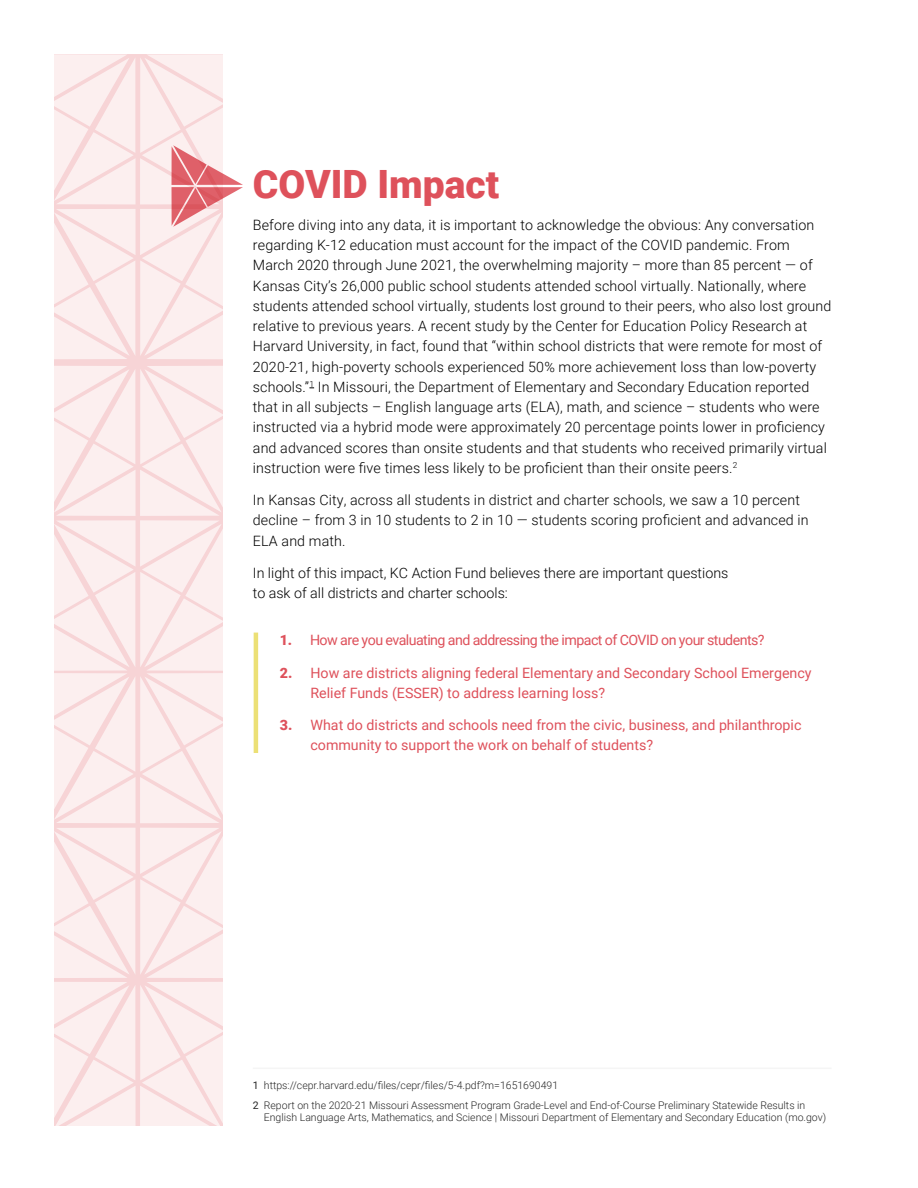
<style>
.page{position:relative;width:918px;height:1188px;background:#fff}
.page>*{position:absolute;margin:0;border:0;box-sizing:border-box;transform-origin:0 0}
.Body{font:900 39px "Roboto";color:#de515b}
.Body-2{font:300 14.25px/20.2px "Roboto";letter-spacing:.01em;color:#000}
.t1{font:14.25px/20.2px "Roboto";color:#de515b}
.t2{font:14.25px "Roboto";letter-spacing:-.04em;color:#de515b}
.t3{font:300 10.5px/12.6px "Roboto";color:#262626}
.s1{font-weight:900}
.s2{font-weight:400}
</style>
<div class="page">
<hr style="left:253px;top:1068px;width:579px;height:1px;background:#f5f5f5">
<svg style="left:54px;top:366px;width:169px;height:760px"></svg>
<hr style="left:254px;top:633px;width:4px;height:120px;background:#ece076">
<svg style="left:54px;top:54px;width:189px;height:305px"></svg>
<p class="Body" style="left:253px;top:157px;width:248px">COVID Impact</p>
<p class="Body-2" style="left:253px;top:214px;width:580px">Before diving into any data, it is important to acknowledge the obvious: Any conversation regarding K-12 education must account for the impact of the COVID pandemic. From March 2020 through June 2021, the overwhelming majority – more than 85 percent — of Kansas City’s 26,000 public school students attended school virtually. Nationally, where students attended school virtually, students lost ground to their peers, who also lost ground relative to previous years. A recent study by the Center for Education Policy Research at Harvard University, in fact, found that “within school districts that were remote for most of 2020-21, high-poverty schools experienced 50% more achievement loss than low-poverty schools.”<sup>1</sup> In Missouri, the Department of Elementary and Secondary Education reported that in all subjects – English language arts (ELA), math, and science – students who were instructed via a hybrid mode were approximately 20 percentage points lower in proficiency and advanced scores than onsite students and that students who received primarily virtual instruction were five times less likely to be proficient than their onsite peers.<sup>2</sup></p>
<p class="Body-2" style="left:253px;top:490px;width:557px">In Kansas City, across all students in district and charter schools, we saw a 10 percent decline – from 3 in 10 students to 2 in 10 — students scoring proficient and advanced in<br>ELA and math.</p>
<p class="Body-2" style="left:253px;top:562px;width:477px">In light of this impact, KC Action Fund believes there are important questions to ask of all districts and charter schools:</p>
<p class="t2" style="left:280px;top:630px;width:486px"><span class="s1">1.</span> How are you evaluating and addressing the impact of COVID on your students?</p>
<p class="t1" style="left:310px;top:662px;width:503px;text-indent:-31px"><span class="s1">2.</span> How are districts aligning federal Elementary and Secondary School Emergency<br>Relief Funds (ESSER) to address learning loss?</p>
<p class="t1" style="left:310px;top:715px;width:493px;text-indent:-31px"><span class="s1">3.</span> What do districts and schools need from the civic, business, and philanthropic community to support the work on behalf of students?</p>
<p class="t3" style="left:253px;top:1078px;width:307px"><span class="s2">1</span> https://cepr.harvard.edu/files/cepr/files/5-4.pdf?m=1651690491</p>
<p class="t3" style="left:264px;top:1098px;width:564px;text-indent:-11px"><span class="s2">2</span> Report on the 2020-21 Missouri Assessment Program Grade-Level and End-of-Course Preliminary Statewide Results in<br>English Language Arts, Mathematics, and Science | Missouri Department of Elementary and Secondary Education (mo.gov)</p>
</div>
